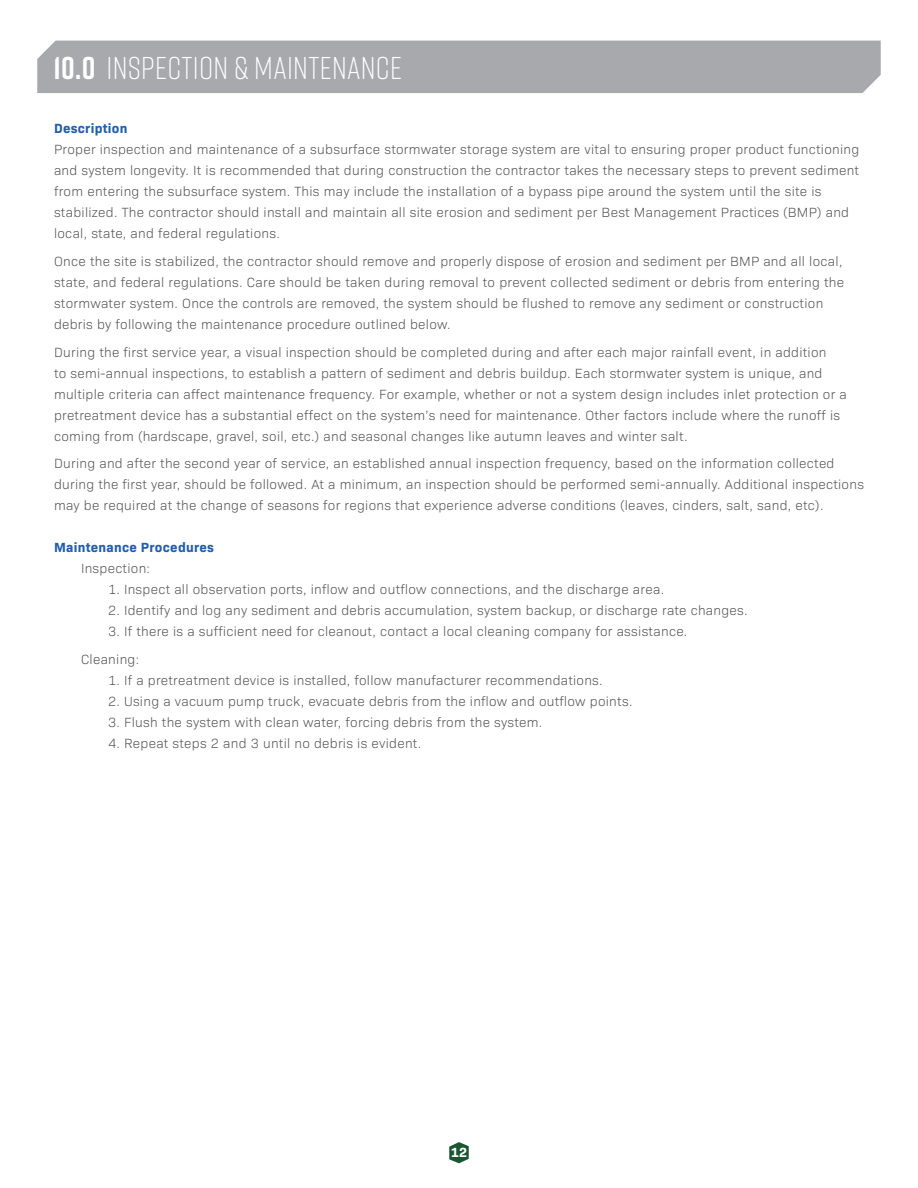
<style>
.page{position:relative;width:918px;height:1188px;background:#fff}
.page>*{position:absolute;margin:0;border:0;box-sizing:border-box;transform-origin:0 0}
.t1{font:300 31.5px "Rift";letter-spacing:.01em;color:#fff}
.t2{font:300 13.5px/21px "Bio Sans";letter-spacing:.02em;color:#524e4e}
.t3{font:700 13.5px "Bio Sans";letter-spacing:.02em;color:#215eac}
.t4{font:700 13.5px "Bio Sans";color:#fff}
.s1{font-weight:700}
</style>
<div class="page">
<svg style="left:449px;top:1142px;width:20px;height:21px"></svg>
<div style="left:37px;top:41px;width:844px;height:52px;background:#a7a9ac"></div>
<div style="left:53px;top:54px;width:388px;height:25px;background:#a7a9ac"></div>
<h1 class="t1" style="left:53px;top:54px;width:350px"><span class="s1">10.0</span> INSPECTION &amp; MAINTENANCE</h1>
<p class="t3" style="left:54px;top:123px;width:75px">Description</p>
<p class="t2" style="left:54px;top:140px;width:807px">Proper inspection and maintenance of a subsurface stormwater storage system are vital to ensuring proper product functioning and system longevity. It is recommended that during construction the contractor takes the necessary steps to prevent sediment from entering the subsurface system. This may include the installation of a bypass pipe around the system until the site is stabilized. The contractor should install and maintain all site erosion and sediment per Best Management Practices (BMP) and local, state, and federal regulations.</p>
<p class="t2" style="left:54px;top:252px;width:792px">Once the site is stabilized, the contractor should remove and properly dispose of erosion and sediment per BMP and all local, state, and federal regulations. Care should be taken during removal to prevent collected sediment or debris from entering the stormwater system. Once the controls are removed, the system should be flushed to remove any sediment or construction debris by following the maintenance procedure outlined below.</p>
<p class="t2" style="left:54px;top:342px;width:794px">During the first service year, a visual inspection should be completed during and after each major rainfall event, in addition<br>to semi-annual inspections, to establish a pattern of sediment and debris buildup. Each stormwater system is unique, and multiple criteria can affect maintenance frequency. For example, whether or not a system design includes inlet protection or a pretreatment device has a substantial effect on the system’s need for maintenance. Other factors include where the runoff is coming from (hardscape, gravel, soil, etc.) and seasonal changes like autumn leaves and winter salt.</p>
<p class="t2" style="left:54px;top:454px;width:812px">During and after the second year of service, an established annual inspection frequency, based on the information collected during the first year, should be followed. At a minimum, an inspection should be performed semi-annually. Additional inspections may be required at the change of seasons for regions that experience adverse conditions (leaves, cinders, salt, sand, etc).</p>
<p class="t3" style="left:54px;top:542px;width:162px">Maintenance Procedures</p>
<p class="t2" style="left:81px;top:559px;width:71px">Inspection:</p>
<p class="t2" style="left:108px;top:580px;width:558px">1. Inspect all observation ports, inflow and outflow connections, and the discharge area.</p>
<p class="t2" style="left:108px;top:601px;width:641px">2. Identify and log any sediment and debris accumulation, system backup, or discharge rate changes.</p>
<p class="t2" style="left:81px;top:619px;width:608px;line-height:27.8px;text-indent:27px">3. If there is a sufficient need for cleanout, contact a local cleaning company for assistance.<br>Cleaning:</p>
<p class="t2" style="left:108px;top:671px;width:496px">1. If a pretreatment device is installed, follow manufacturer recommendations.</p>
<p class="t2" style="left:108px;top:692px;width:526px">2. Using a vacuum pump truck, evacuate debris from the inflow and outflow points.</p>
<p class="t2" style="left:108px;top:713px;width:436px">3. Flush the system with clean water, forcing debris from the system.</p>
<p class="t2" style="left:108px;top:734px;width:315px">4. Repeat steps 2 and 3 until no debris is evident.</p>
<p class="t4" style="left:451px;top:1147px;width:18px">12</p>
</div>
